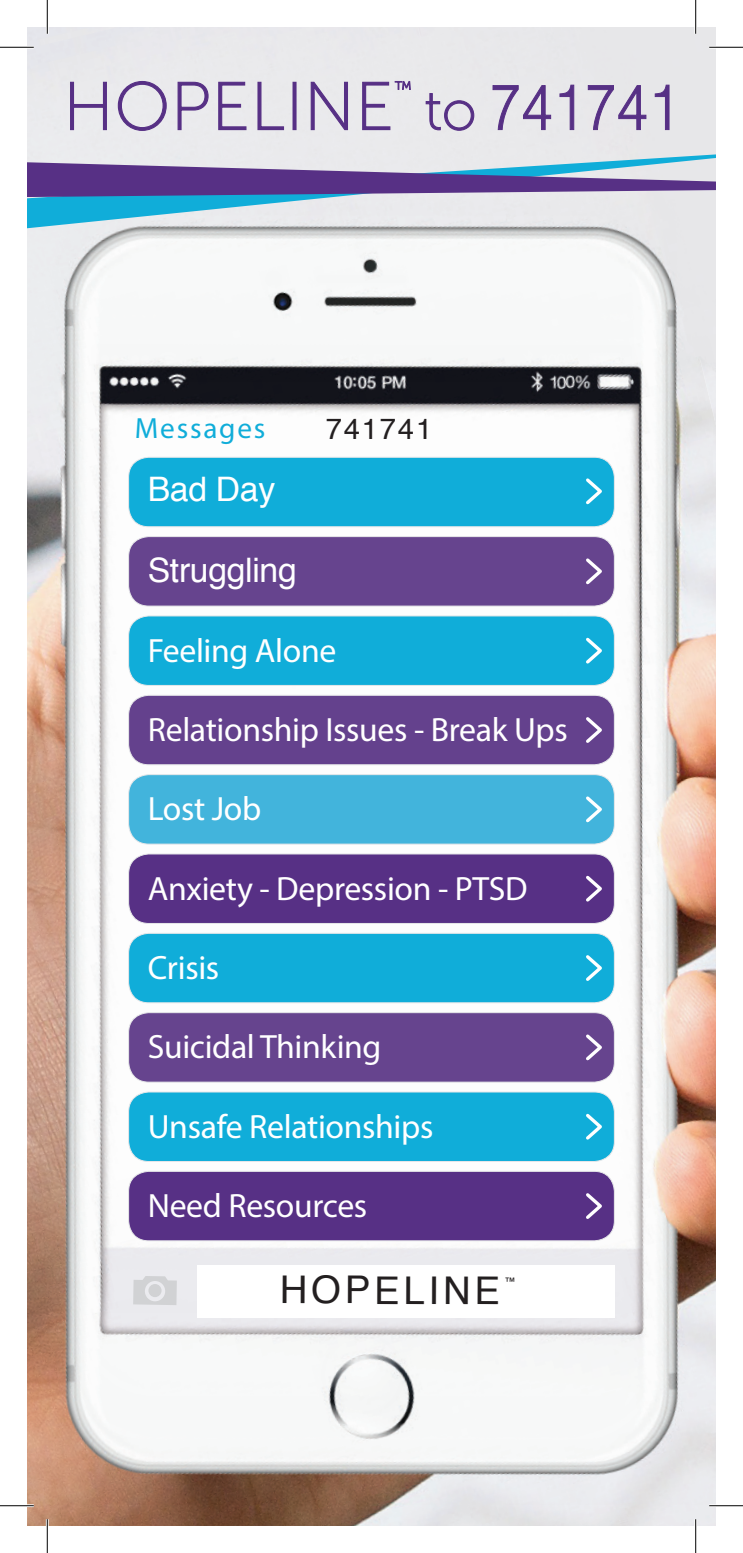
<style>
.page{position:relative;width:743px;height:1553px;background:#fff}
.page>*{position:absolute;margin:0;border:0;box-sizing:border-box;transform-origin:0 0}
.t1{font:67.5px "Museo Sans 100";letter-spacing:.01em;color:#573085}
.t2{font:38.25px "Helvetica";letter-spacing:.095em;color:#231f20}
.t3{font:33.75px "Myriad Pro";letter-spacing:-.01em;color:#fff}
.t4{font:33.75px "Helvetica";letter-spacing:-.01em;color:#fff}
.t5{font:29.25px "Myriad Pro";letter-spacing:.06em;color:#10add9}
.t6{font:29.25px "Helvetica";letter-spacing:.06em;color:#231f20}
.t7{font:11.7px "Helvetica";color:#231f20}
.s1{font-size:56.25px}
.s2{font-family:"Helvetica";font-weight:300;font-size:63px}
</style>
<div class="page">
<img style="left:27px;top:27px;width:689px;height:1499px">
<svg style="left:69px;top:81px;width:38px;height:50px;background:#d3cddc"></svg>
<svg style="left:117px;top:80px;width:50px;height:51px;background:#d7d2df"></svg>
<svg style="left:177px;top:81px;width:32px;height:50px;background:#d2ccdc"></svg>
<svg style="left:218px;top:81px;width:29px;height:50px"></svg>
<svg style="left:257px;top:81px;width:27px;height:50px"></svg>
<svg style="left:310px;top:81px;width:38px;height:50px;background:#cfc8d9"></svg>
<svg style="left:361px;top:80px;width:50px;height:51px;background:#d5d0de"></svg>
<svg style="left:425px;top:92px;width:50px;height:39px;background:#d1cbda"></svg>
<svg style="left:492px;top:84px;width:59px;height:47px;background:#d6d1de"></svg>
<svg style="left:558px;top:84px;width:17px;height:47px"></svg>
<svg style="left:587px;top:84px;width:60px;height:47px;background:#d5d0dc"></svg>
<svg style="left:654px;top:84px;width:16px;height:47px"></svg>
<div style="left:129px;top:457px;width:485px;height:70px;background:#10add9;border-radius:20px"></div>
<div style="left:128px;top:457px;width:486px;height:70px;border:1px solid #e6e7e9;border-radius:20px"></div>
<div style="left:129px;top:616px;width:485px;height:69px;background:#10add9;border-radius:20px"></div>
<div style="left:128px;top:615px;width:486px;height:70px;border:1px solid #e6e7e9;border-radius:20px"></div>
<div style="left:129px;top:774px;width:485px;height:70px;background:#42b4dc;border-radius:20px"></div>
<div style="left:128px;top:774px;width:486px;height:70px;border:1px solid #e6e7e9;border-radius:20px"></div>
<div style="left:129px;top:933px;width:485px;height:69px;background:#10add9;border-radius:20px"></div>
<div style="left:128px;top:933px;width:486px;height:70px;border:1px solid #e6e7e9;border-radius:20px"></div>
<div style="left:129px;top:1092px;width:485px;height:69px;background:#10add9;border-radius:20px"></div>
<div style="left:128px;top:1091px;width:486px;height:70px;border:1px solid #e6e7e9;border-radius:20px"></div>
<div style="left:129px;top:536px;width:485px;height:70px;background:#66448e;border-radius:20px"></div>
<div style="left:128px;top:536px;width:486px;height:70px;border:1px solid #e6e7e9;border-radius:20px"></div>
<div style="left:129px;top:695px;width:485px;height:70px;background:#64418d;border-radius:20px"></div>
<div style="left:128px;top:695px;width:486px;height:70px;border:1px solid #e6e7e9;border-radius:20px"></div>
<div style="left:129px;top:854px;width:485px;height:69px;background:#573085;border-radius:20px"></div>
<div style="left:128px;top:853px;width:486px;height:70px;border:1px solid #e6e7e9;border-radius:20px"></div>
<div style="left:129px;top:1012px;width:485px;height:70px;background:#66448e;border-radius:20px"></div>
<div style="left:128px;top:1012px;width:486px;height:70px;border:1px solid #e6e7e9;border-radius:20px"></div>
<div style="left:129px;top:1171px;width:485px;height:69px;background:#573085;border-radius:20px"></div>
<div style="left:128px;top:1171px;width:486px;height:70px;border:1px solid #e6e7e9;border-radius:20px"></div>
<svg style="left:586px;top:478px;width:16px;height:27px"></svg>
<svg style="left:586px;top:558px;width:16px;height:27px"></svg>
<svg style="left:586px;top:637px;width:16px;height:27px"></svg>
<svg style="left:586px;top:717px;width:16px;height:26px"></svg>
<svg style="left:586px;top:796px;width:16px;height:27px"></svg>
<svg style="left:586px;top:875px;width:16px;height:27px"></svg>
<svg style="left:586px;top:955px;width:16px;height:26px"></svg>
<svg style="left:586px;top:1034px;width:16px;height:27px"></svg>
<svg style="left:586px;top:1113px;width:16px;height:27px"></svg>
<svg style="left:586px;top:1193px;width:16px;height:26px"></svg>
<svg style="left:27px;top:154px;width:688px;height:74px;background:#bddbe5"></svg>
<svg style="left:27px;top:162px;width:688px;height:35px;background:#7c71aa"></svg>
<div style="left:197px;top:1264px;width:417px;height:53px;background:#fff"></div>
<svg style="left:133px;top:1276px;width:44px;height:29px"></svg>
<hr style="left:0;top:46px;width:34px;height:3px;background:#fff">
<hr style="left:709px;top:46px;width:33px;height:3px;background:#fff">
<hr style="left:0;top:1504px;width:34px;height:3px;background:#fff">
<hr style="left:709px;top:1504px;width:33px;height:3px;background:#fff">
<hr style="left:46px;top:0;width:3px;height:34px;background:#fff">
<hr style="left:46px;top:1519px;width:3px;height:33px;background:#fff">
<hr style="left:694px;top:0;width:3px;height:34px;background:#fff">
<hr style="left:694px;top:1519px;width:3px;height:33px;background:#fff">
<hr style="left:0;top:47px;width:34px;height:1px;background:#000">
<hr style="left:709px;top:47px;width:33px;height:1px;background:#000">
<hr style="left:0;top:1505px;width:34px;height:1px;background:#000">
<hr style="left:709px;top:1505px;width:33px;height:1px;background:#000">
<hr style="left:47px;top:0;width:1px;height:34px;background:#000">
<hr style="left:47px;top:1519px;width:1px;height:33px;background:#000">
<hr style="left:695px;top:0;width:1px;height:34px;background:#000">
<hr style="left:695px;top:1519px;width:1px;height:33px;background:#000">
<p class="t1" style="left:63px;top:71px;width:617px">HOPELINE <span class="s1">to</span> <span class="s2">741741</span></p>
<p class="t5" style="left:135px;top:410px;width:132px">Messages</p>
<p class="t6" style="left:326px;top:407px;width:108px">741741</p>
<p class="t4" style="left:148px;top:463px;width:129px">Bad Day</p>
<p class="t4" style="left:148px;top:544px;width:150px">Struggling</p>
<p class="t3" style="left:148px;top:629px;width:190px">Feeling Alone</p>
<p class="t3" style="left:148px;top:709px;width:421px">Relationship Issues - Break Ups</p>
<p class="t3" style="left:148px;top:788px;width:115px">Lost Job</p>
<p class="t3" style="left:148px;top:867px;width:381px">Anxiety - Depression - PTSD</p>
<p class="t3" style="left:148px;top:947px;width:73px">Crisis</p>
<p class="t3" style="left:148px;top:1026px;width:235px">Suicidal Thinking</p>
<p class="t3" style="left:148px;top:1105px;width:287px">Unsafe Relationships</p>
<p class="t3" style="left:148px;top:1185px;width:221px">Need Resources</p>
<p class="t2" style="left:280px;top:1260px;width:222px">HOPELINE</p>
<p class="t7" style="left:504px;top:1273px;width:13px">™</p>
</div>
